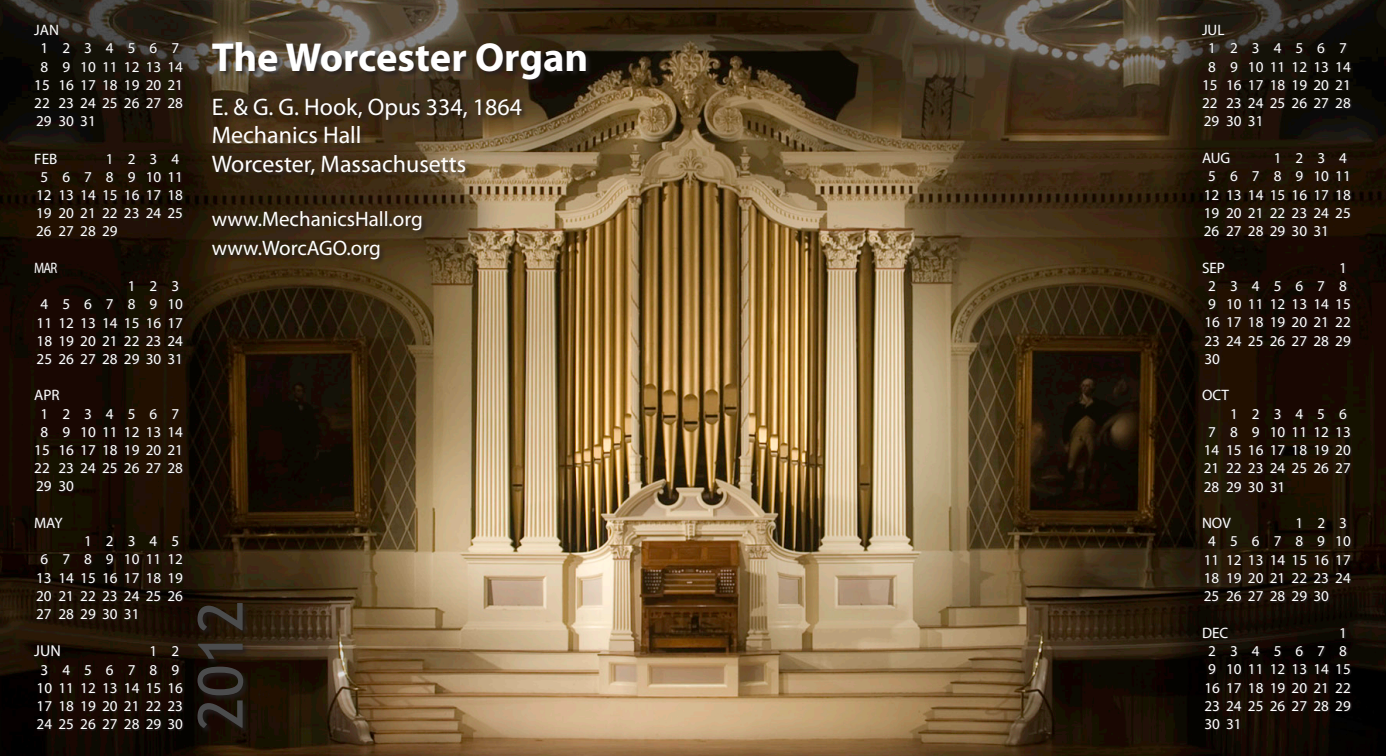
<style>
.page{position:relative;width:1386px;height:756px;background:#fff}
.page>*{position:absolute;margin:0;border:0;box-sizing:border-box;transform-origin:0 0}
.t1{font:61.95px "Trebuchet MS";color:#4b4c4d}
.t2{font:700 40.6px "Myriad Pro";color:#fff}
.t3{font:23.97px "Myriad Pro";color:#fff}
.t4{font:21px "Myriad Pro";color:#fff}
.t5{font:15.75px "Myriad Pro";color:#fff}
.t6{font:15.05px/18.2px "Myriad Pro";color:#fff;text-align:justify}
.t7{font:15.05px "Myriad Pro";letter-spacing:.93em;color:#fff}
.t8{font:15.05px "Myriad Pro";color:#fff;scale:.84 1}
</style>
<div class="page">
<img style="left:0;top:0;width:1386px;height:756px">
<div style="left:212px;top:42px;width:380px;height:224px;background:#231f20;opacity:.75"></div>
<div style="left:34px;top:25px;width:151px;height:706px;background:#231f20;opacity:.89"></div>
<div style="left:197px;top:603px;width:53px;height:131px;background:#231f20;opacity:.75"></div>
<div style="left:1202px;top:25px;width:150px;height:705px;background:#231f20;opacity:.89"></div>
<p class="t6" style="left:34px;top:21px;width:26px">JAN</p>
<p class="t7" style="left:41px;top:39px;width:140px">1234567</p>
<p class="t6" style="left:41px;top:57px;width:144px">8 9 1011121314</p>
<p class="t6" style="left:34px;top:75px;width:150px">15 16 17 18 19 20 21</p>
<p class="t6" style="left:34px;top:94px;width:150px">22 23 24 25 26 27 28</p>
<p class="t6" style="left:36px;top:112px;width:61px">29 30 31</p>
<p class="t6" style="left:34px;top:149px;width:24px">FEB</p>
<p class="t6" style="left:106px;top:149px;width:75px">1234</p>
<p class="t6" style="left:36px;top:167px;width:149px;text-indent:5px">567891011<br>12 13 14 15 16 17 18<br>19 20 21 22 23 24 25<br>26 27 28 29</p>
<p class="t8" style="left:34px;top:259px;width:29px">MAR</p>
<p class="t6" style="left:128px;top:277px;width:53px">123</p>
<p class="t6" style="left:37px;top:295px;width:148px">45678910<br>11 12 13 14 15 16 17<br>18 19 20 21 22 23 24<br>25 26 27 28 29 30 31</p>
<p class="t6" style="left:34px;top:386px;width:27px">APR</p>
<p class="t6" style="left:34px;top:404px;width:150px;text-align:center">1234567<br>8 9 1011121314<br>15 16 17 18 19 20 21<br>22 23 24 25 26 27 28</p>
<p class="t6" style="left:36px;top:477px;width:39px">29 30</p>
<p class="t6" style="left:34px;top:514px;width:30px">MAY</p>
<p class="t6" style="left:84px;top:532px;width:97px">12345</p>
<p class="t6" style="left:36px;top:550px;width:149px;text-indent:5px">6 7 8 9 101112<br>13 14 15 16 17 18 19<br>20 21 22 23 24 25 26<br>27 28 29 30 31</p>
<p class="t5" style="left:34px;top:641px;width:28px">JUN</p>
<p class="t6" style="left:150px;top:642px;width:31px">1 2</p>
<p class="t6" style="left:37px;top:660px;width:148px;text-align:left">3456789<br>10 11 12 13 14 15 16<br>17 18 19 20 21 22 23<br>24 25 26 27 28 29 30</p>
<p class="t2" style="left:212px;top:31px;width:378px">The Worcester Organ</p>
<p class="t3" style="left:212px;top:92px;width:312px">E. &amp; G. G. Hook, Opus 334, 1864</p>
<p class="t3" style="left:212px;top:121px;width:151px">Mechanics Hall</p>
<p class="t3" style="left:212px;top:149px;width:256px">Worcester, Massachusetts</p>
<p class="t4" style="left:212px;top:206px;width:213px">www.MechanicsHall.org</p>
<p class="t4" style="left:212px;top:235px;width:171px">www.WorcAGO.org</p>
<p class="t1" style="left:184px;top:730px;width:131px;rotate:-90deg">2012</p>
<p class="t6" style="left:1202px;top:21px;width:24px">JUL</p>
<p class="t6" style="left:1202px;top:39px;width:150px;text-align:center">1234567<br>8 9 1011121314<br>15 16 17 18 19 20 21<br>22 23 24 25 26 27 28</p>
<p class="t6" style="left:1204px;top:112px;width:61px">29 30 31</p>
<p class="t6" style="left:1202px;top:149px;width:30px">AUG</p>
<p class="t6" style="left:1274px;top:149px;width:75px">1234</p>
<p class="t6" style="left:1204px;top:167px;width:149px;text-indent:5px">567891011<br>12 13 14 15 16 17 18<br>19 20 21 22 23 24 25<br>26 27 28 29 30 31</p>
<p class="t6" style="left:1202px;top:258px;width:24px">SEP</p>
<p class="t6" style="left:1339px;top:258px;width:9px">1</p>
<p class="t7" style="left:1208px;top:276px;width:140px">2345678</p>
<p class="t6" style="left:1208px;top:295px;width:144px">9 10 11 12 13 14 15</p>
<p class="t6" style="left:1204px;top:313px;width:148px">16 17 18 19 20 21 22</p>
<p class="t6" style="left:1204px;top:331px;width:148px">23 24 25 26 27 28 29</p>
<p class="t6" style="left:1204px;top:349px;width:17px">30</p>
<p class="t6" style="left:1202px;top:386px;width:29px">OCT</p>
<p class="t6" style="left:1230px;top:404px;width:118px">123456</p>
<p class="t6" style="left:1204px;top:423px;width:149px;text-indent:5px">7 8 9 10111213<br>14 15 16 17 18 19 20<br>21 22 23 24 25 26 27<br>28 29 30 31</p>
<p class="t6" style="left:1202px;top:514px;width:30px">NOV</p>
<p class="t6" style="left:1296px;top:514px;width:53px">123</p>
<p class="t6" style="left:1204px;top:532px;width:149px;text-indent:5px">45678910<br>11 12 13 14 15 16 17<br>18 19 20 21 22 23 24<br>25 26 27 28 29 30</p>
<p class="t6" style="left:1202px;top:623px;width:28px">DEC</p>
<p class="t6" style="left:1339px;top:623px;width:9px">1</p>
<p class="t7" style="left:1208px;top:642px;width:140px">2345678</p>
<p class="t6" style="left:1208px;top:660px;width:144px">9 10 11 12 13 14 15</p>
<p class="t6" style="left:1204px;top:678px;width:148px">16 17 18 19 20 21 22</p>
<p class="t6" style="left:1204px;top:696px;width:148px">23 24 25 26 27 28 29</p>
<p class="t6" style="left:1204px;top:715px;width:39px">30 31</p>
</div>
